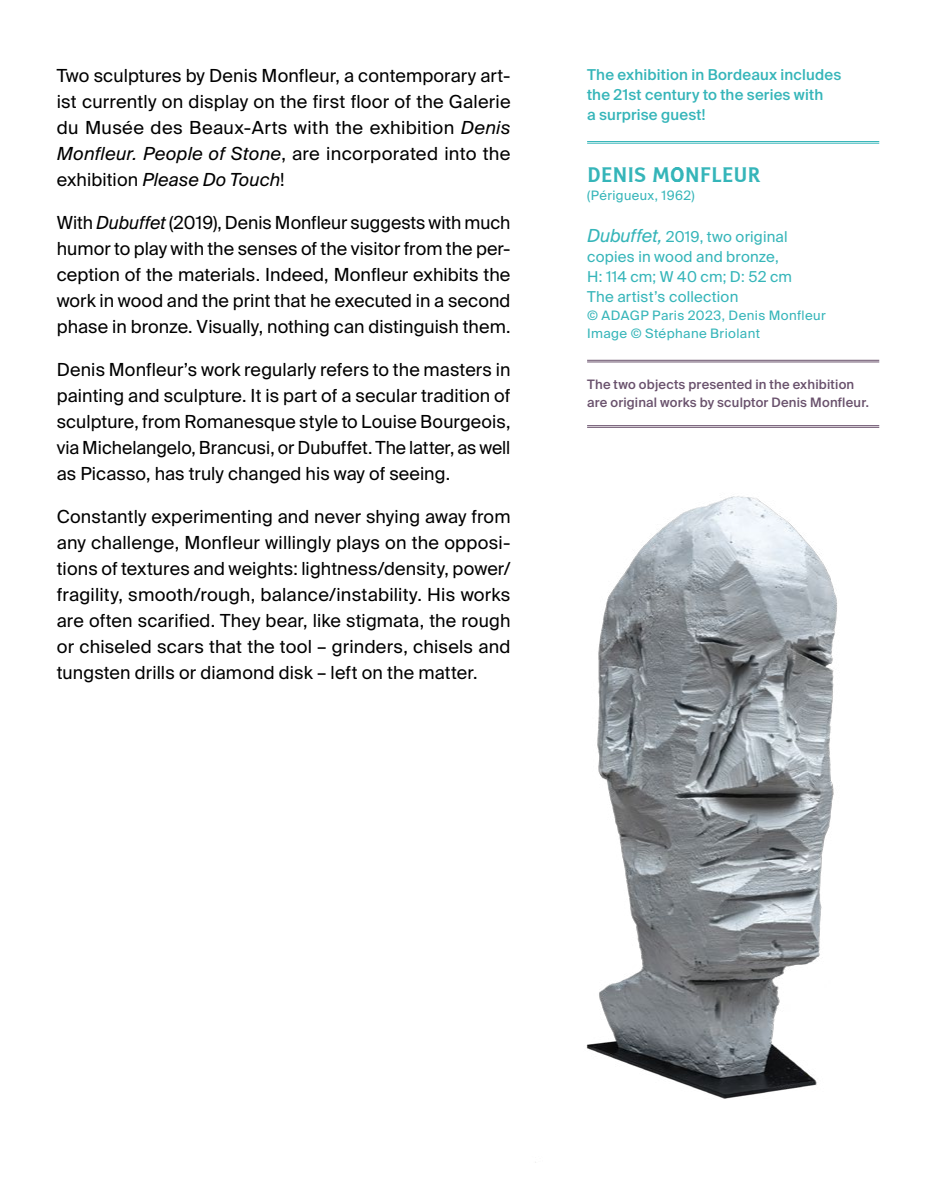
<style>
.page{position:relative;width:936px;height:1191px;background:#fff}
.page>*{position:absolute;margin:0;border:0;box-sizing:border-box;transform-origin:0 0}
.t1{font:20px "Tiresias L Pfont";color:#35b5b9}
.t2{font:18px/26px "Suisse Intl";letter-spacing:.005em;color:#000;text-align:justify}
.t3{font:15px/20px "Suisse Intl";letter-spacing:.015em;color:#35b5b9}
.t4{font:500 15px/20px "Suisse Intl";letter-spacing:.015em;color:#35b5b9}
.t5{font:500 13px/18px "Suisse Intl";letter-spacing:.015em;color:#69516c}
.t6{font:13px/18px "Suisse Intl";letter-spacing:.03em;color:#35b5b9}
.s1{font-style:italic}
.s2{font-style:italic;font-size:18px}
</style>
<div class="page">
<hr style="left:587px;top:141px;width:292px;height:1px;background:#35b5b9">
<hr style="left:587px;top:143px;width:292px;height:1px;background:#35b5b9">
<hr style="left:587px;top:360px;width:292px;height:1px;background:#69516c">
<hr style="left:587px;top:361px;width:292px;height:1px;background:#69516c">
<hr style="left:587px;top:425px;width:292px;height:1px;background:#69516c">
<hr style="left:587px;top:427px;width:292px;height:1px;background:#69516c">
<img style="left:535px;top:496px;width:302px;height:667px">
<p class="t2" style="left:57px;top:63px;width:455px">Two sculptures by Denis Monfleur, a contemporary art&shy;ist currently on display on the first floor of the Galerie du Musée des Beaux-Arts with the exhibition <span class="s1">Denis Monfleur. People of Stone</span>, are incorporated into the exhibition <span class="s1">Please Do Touch</span>!</p>
<p class="t2" style="left:57px;top:210px;width:455px">With <span class="s1">Dubuffet</span> (2019), Denis Monfleur suggests with much humor to play with the senses of the visitor from the per&shy;ception of the materials. Indeed, Monfleur exhibits the work in wood and the print that he executed in a second phase in bronze. Visually, nothing can distinguish them.</p>
<p class="t2" style="left:57px;top:357px;width:455px">Denis Monfleur’s work regularly refers to the masters in painting and sculpture. It is part of a secular tradition of sculpture, from Romanesque style to Louise Bourgeois, via Michelangelo, Brancusi, or Dubuffet. The latter, as well as Picasso, has truly changed his way of seeing.</p>
<p class="t2" style="left:57px;top:504px;width:455px">Constantly experimenting and never shying away from any challenge, Monfleur willingly plays on the opposi&shy;tions of textures and weights: lightness/density, power/ fragility, smooth/rough, balance/instability. His works are often scarified. They bear, like stigmata, the rough or chiseled scars that the tool – grinders, chisels and tungsten drills or diamond disk – left on the matter.</p>
<p class="t4" style="left:587px;top:64px;width:256px">The exhibition in Bordeaux includes the 21st century to the series with<br>a surprise guest!</p>
<p class="t1" style="left:587px;top:163px;width:175px">DENIS MONFLEUR</p>
<p class="t6" style="left:587px;top:187px;width:109px">(Périgueux, 1962)</p>
<p class="t3" style="left:587px;top:227px;width:206px"><span class="s2">Dubuffet,</span> 2019, two original copies in wood and bronze,<br>H: 114 cm; W 40 cm; D: 52 cm<br>The artist’s collection</p>
<p class="t6" style="left:587px;top:307px;width:240px">© ADAGP Paris 2023, Denis Monfleur<br>Image © Stéphane Briolant</p>
<p class="t5" style="left:587px;top:375px;width:283px">The two objects presented in the exhibition are original works by sculptor Denis Monfleur.</p>
</div>
